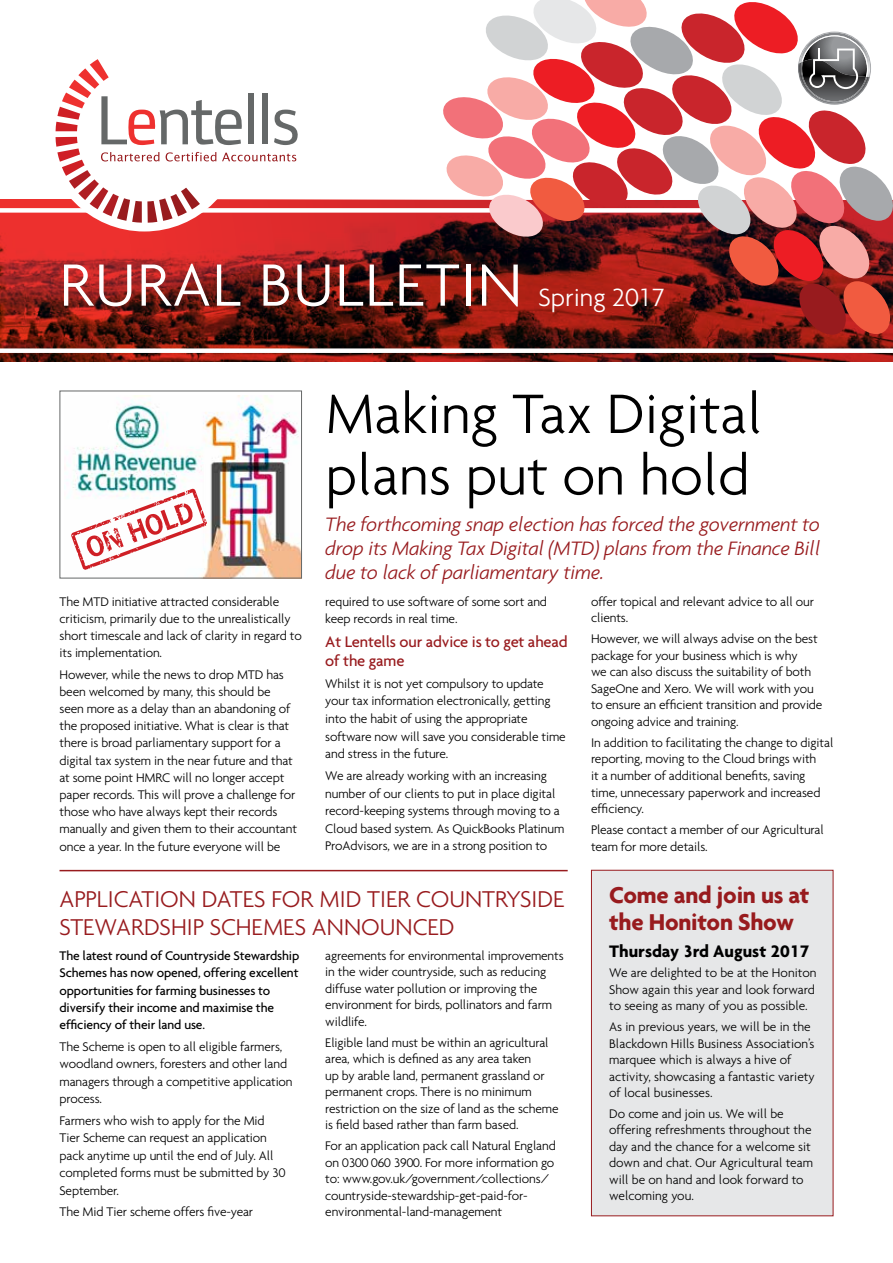
<style>
.page{position:relative;width:893px;height:1263px;background:#fff}
.page>*{position:absolute;margin:0;border:0;box-sizing:border-box;transform-origin:0 0}
.t1{font:300 64.5px "Agenda";letter-spacing:.02em;color:#fff}
.t2{font:300 60px/61.5px "Agenda";color:#000}
.t3{font:300 27px "Agenda";color:#fff}
.t4{font:300 24.75px/27.8px "Agenda";color:#981b1e}
.t5{font:700 24.75px/27px "Agenda";letter-spacing:-.01em;color:#981b1e}
.t6{font:italic 300 21px/24px "Agenda";letter-spacing:-.01em;color:#981b1e;text-align:justify}
.t7{font:700 18px "Agenda";color:#000}
.t8{font:500 16.5px/19px "Agenda";letter-spacing:-.01em;color:#981b1e}
.t9{font:300 13.5px/16.5px "Agenda";letter-spacing:-.01em;color:#000}
.t10{font:500 13.5px/17.4px "Agenda";letter-spacing:-.01em;color:#000}
</style>
<div class="page">
<img style="left:67px;top:395px;width:233px;height:181px">
<div style="left:591px;top:870px;width:242px;height:346px;background:#e6e7e8;border:1px solid #981b1e"></div>
<hr style="left:60px;top:870px;width:508px;height:1px;background:#981b1e">
<svg style="left:71px;top:488px;width:136px;height:82px"></svg>
<img style="left:0;top:200px;width:893px;height:161px">
<div style="left:0;top:208px;width:497px;height:5px;background:#fff"></div>
<div style="left:0;top:348px;width:893px;height:5px;background:#fff"></div>
<div style="left:46px;top:35px;width:197px;height:196px;background:#fff;border-radius:50%"></div>
<svg style="left:56px;top:59px;width:242px;height:164px"></svg>
<svg style="left:440px;top:0;width:453px;height:335px"></svg>
<h1 class="t1" style="left:60px;top:247px;width:464px">RURAL BULLETIN</h1>
<h3 class="t3" style="left:538px;top:281px;width:128px">Spring 2017</h3>
<p class="t9" style="left:60px;top:592px;width:244px;line-height:17.2px">The MTD initiative attracted considerable criticism, primarily due to the unrealistically short timescale and lack of clarity in regard to its implementation.</p>
<p class="t9" style="left:60px;top:665px;width:239px;line-height:17.2px">However, while the news to drop MTD has been welcomed by many, this should be seen more as a delay than an abandoning of the proposed initiative. What is clear is that there is broad parliamentary support for a digital tax system in the near future and that at some point HMRC will no longer accept paper records. This will prove a challenge for those who have always kept their records manually and given them to their accountant once a year. In the future everyone will be</p>
<h2 class="t2" style="left:325px;top:382px;width:439px">Making Tax Digital plans put on hold</h2>
<h3 class="t6" style="left:325px;top:512px;width:497px">The forthcoming snap election has forced the government to drop its Making Tax Digital (MTD) plans from the Finance Bill due to lack of parliamentary time.</h3>
<p class="t9" style="left:325px;top:592px;width:223px;line-height:17.5px">required to use software of some sort and keep records in real time.</p>
<p class="t8" style="left:325px;top:631px;width:244px">At Lentells our advice is to get ahead of the game</p>
<p class="t9" style="left:325px;top:674px;width:242px;line-height:17.5px">Whilst it is not yet compulsory to update your tax information electronically, getting into the habit of using the appropriate software now will save you considerable time and stress in the future.</p>
<p class="t9" style="left:325px;top:767px;width:241px;line-height:17.5px">We are already working with an increasing number of our clients to put in place digital record-keeping systems through moving to a Cloud based system. As QuickBooks Platinum ProAdvisors, we are in a strong position to</p>
<p class="t9" style="left:591px;top:593px;width:224px">offer topical and relevant advice to all our clients.</p>
<p class="t9" style="left:591px;top:630px;width:233px">However, we will always advise on the best package for your business which is why<br>we can also discuss the suitability of both SageOne and Xero. We will work with you to ensure an efficient transition and provide ongoing advice and training.</p>
<p class="t9" style="left:591px;top:734px;width:244px">In addition to facilitating the change to digital reporting, moving to the Cloud brings with<br>it a number of additional benefits, saving time, unnecessary paperwork and increased efficiency.</p>
<p class="t9" style="left:591px;top:821px;width:234px">Please contact a member of our Agricultural team for more details.</p>
<h3 class="t4" style="left:60px;top:885px;width:506px">APPLICATION DATES FOR MID TIER COUNTRYSIDE<br>STEWARDSHIP SCHEMES ANNOUNCED</h3>
<p class="t10" style="left:60px;top:946px;width:241px">The latest round of Countryside Stewardship Schemes has now opened, offering excellent opportunities for farming businesses to diversify their income and maximise the efficiency of their land use.</p>
<p class="t9" style="left:60px;top:1038px;width:235px;line-height:17.4px">The Scheme is open to all eligible farmers, woodland owners, foresters and other land managers through a competitive application process.</p>
<p class="t9" style="left:60px;top:1112px;width:227px;line-height:17.4px">Farmers who wish to apply for the Mid Tier Scheme can request an application pack anytime up until the end of July. All completed forms must be submitted by 30<br>September.</p>
<p class="t9" style="left:60px;top:1203px;width:195px">The Mid Tier scheme offers five-year</p>
<p class="t9" style="left:325px;top:947px;width:240px">agreements for environmental improvements in the wider countryside, such as reducing diffuse water pollution or improving the environment for birds, pollinators and farm wildlife.</p>
<p class="t9" style="left:325px;top:1034px;width:235px">Eligible land must be within an agricultural area, which is defined as any area taken<br>up by arable land, permanent grassland or permanent crops. There is no minimum restriction on the size of land as the scheme is field based rather than farm based.</p>
<p class="t9" style="left:325px;top:1137px;width:232px">For an application pack call Natural England on 0300 060 3900. For more information go to: www.gov.uk/government/collections/ countryside-stewardship-get-paid-for&shy;environmental-land-management</p>
<h3 class="t5" style="left:609px;top:881px;width:202px">Come and join us at the Honiton Show</h3>
<h3 class="t7" style="left:609px;top:940px;width:202px">Thursday 3rd August 2017</h3>
<p class="t9" style="left:609px;top:965px;width:209px;text-align:justify">We are delighted to be at the Honiton Show again this year and look forward to seeing as many of you as possible.</p>
<p class="t9" style="left:609px;top:1018px;width:207px">As in previous years, we will be in the Blackdown Hills Business Association’s marquee which is always a hive of activity, showcasing a fantastic variety of local businesses.</p>
<p class="t9" style="left:609px;top:1105px;width:205px">Do come and join us. We will be offering refreshments throughout the day and the chance for a welcome sit down and chat. Our Agricultural team will be on hand and look forward to welcoming you.</p>
</div>
